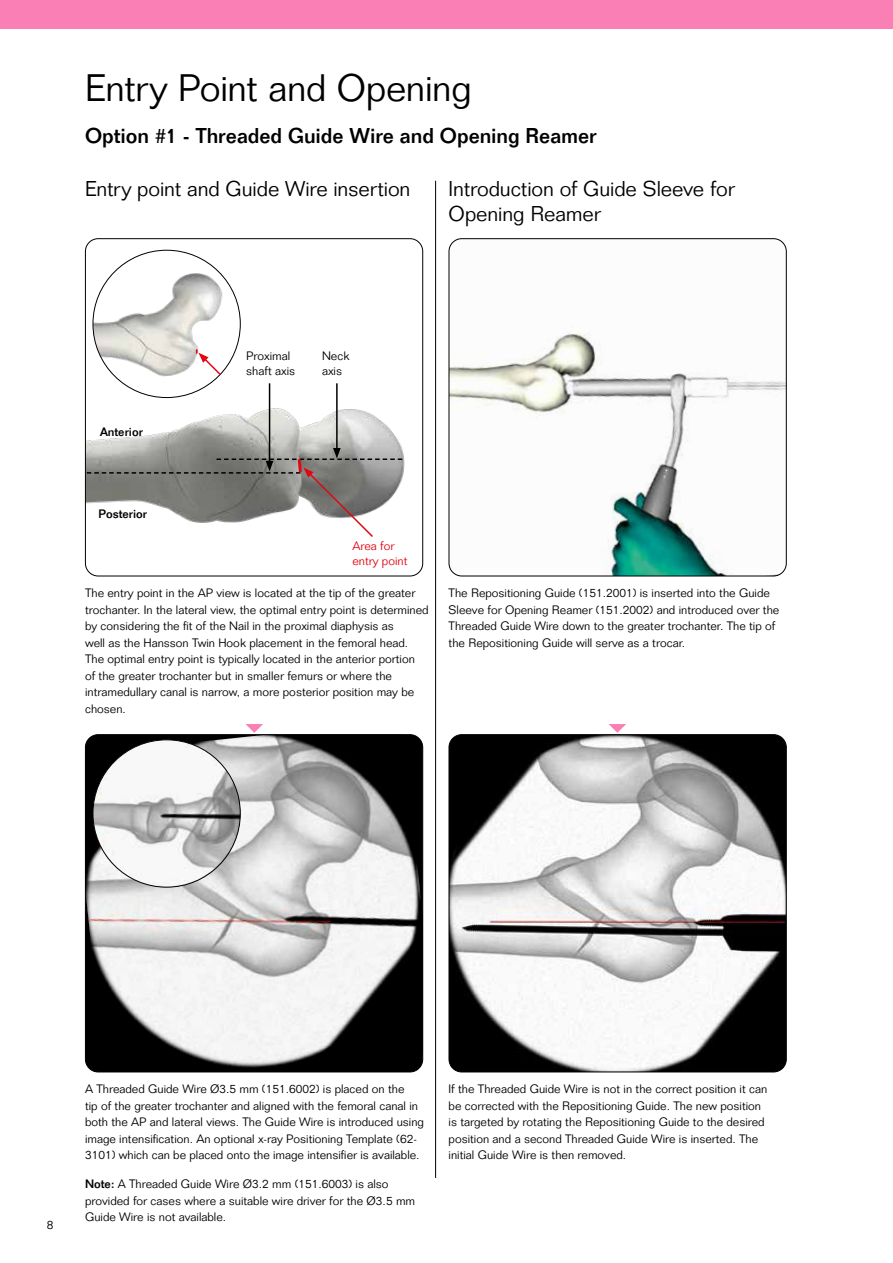
<style>
.page{position:relative;width:893px;height:1263px;background:#fff}
.page>*{position:absolute;margin:0;border:0;box-sizing:border-box;transform-origin:0 0}
.t1{font:300 37.5px "Folio Std";letter-spacing:-.01em;color:#000}
.t2{font:300 21px/25.2px "Folio Std";letter-spacing:-.005em;color:#000}
.t3{font:500 21px "Folio Std";letter-spacing:-.005em;color:#000}
.t4{font:300 12px/16.5px "Folio Std";color:#000}
.t5{font:300 12px/15px "Folio Std";color:#e30613}
.t6{font:500 12px "Folio Std";color:#000}
.s1{font-weight:500}
</style>
<div class="page">
<img style="left:85px;top:383px;width:338px;height:193px">
<div style="left:85px;top:238px;width:338px;height:338px;border:1px solid #000;border-radius:13px"></div>
<img style="left:85px;top:735px;width:338px;height:337px">
<div style="left:85px;top:734px;width:338px;height:338px;border:1px solid #000;border-radius:13px"></div>
<img style="left:449px;top:239px;width:337px;height:337px">
<div style="left:449px;top:238px;width:338px;height:338px;border:1px solid #000;border-radius:13px"></div>
<img style="left:449px;top:735px;width:337px;height:337px">
<div style="left:449px;top:734px;width:338px;height:338px;border:1px solid #000;border-radius:13px"></div>
<svg style="left:609px;top:724px;width:17px;height:9px"></svg>
<svg style="left:246px;top:724px;width:17px;height:9px"></svg>
<img style="left:93px;top:250px;width:147px;height:146px">
<hr style="left:336px;top:383px;width:2px;height:67px;background:#000">
<hr style="left:269px;top:383px;width:1px;height:80px;background:#000">
<svg style="left:87px;top:448px;width:315px;height:91px"></svg>
<svg style="left:196px;top:349px;width:26px;height:28px"></svg>
<img style="left:93px;top:740px;width:147px;height:147px;border-radius:74px">
<hr style="left:435px;top:181px;width:1px;height:997px;background:#000">
<div style="left:0;top:0;width:893px;height:28px;background:#f97fb5"></div>
<h1 class="t1" style="left:85px;top:66px;width:388px">Entry Point and Opening</h1>
<h2 class="t3" style="left:85px;top:123px;width:513px">Option #1 - Threaded Guide Wire and Opening Reamer</h2>
<h2 class="t2" style="left:85px;top:176px;width:327px">Entry point and Guide Wire insertion</h2>
<h2 class="t2" style="left:449px;top:176px;width:288px">Introduction of Guide Sleeve for<br>Opening Reamer</h2>
<p class="t6" style="left:100px;top:425px;width:44px">Anterior</p>
<p class="t4" style="left:246px;top:348px;width:50px;line-height:15px">Proximal shaft axis</p>
<p class="t4" style="left:322px;top:348px;width:29px;line-height:15px">Neck axis</p>
<p class="t6" style="left:99px;top:507px;width:50px">Posterior</p>
<p class="t5" style="left:352px;top:538px;width:57px">Area for entry point</p>
<p class="t4" style="left:85px;top:585px;width:345px">The entry point in the AP view is located at the tip of the greater trochanter. In the lateral view, the optimal entry point is determined by considering the fit of the Nail in the proximal diaphysis as<br>well as the Hansson Twin Hook placement in the femoral head.<br>The optimal entry point is typically located in the anterior portion<br>of the greater trochanter but in smaller femurs or where the intramedullary canal is narrow, a more posterior position may be chosen.</p>
<p class="t4" style="left:449px;top:585px;width:332px">The Repositioning Guide (151.2001) is inserted into the Guide Sleeve for Opening Reamer (151.2002) and introduced over the Threaded Guide Wire down to the greater trochanter. The tip of the Repositioning Guide will serve as a trocar.</p>
<p class="t4" style="left:47px;top:1217px;width:8px">8</p>
<p class="t4" style="left:85px;top:1081px;width:341px">A Threaded Guide Wire Ø3.5 mm (151.6002) is placed on the<br>tip of the greater trochanter and aligned with the femoral canal in both the AP and lateral views. The Guide Wire is introduced using image intensification. An optional x-ray Positioning Template (62- 3101) which can be placed onto the image intensifier is available.</p>
<p class="t4" style="left:85px;top:1176px;width:332px"><span class="s1">Note:</span> A Threaded Guide Wire Ø3.2 mm (151.6003) is also provided for cases where a suitable wire driver for the Ø3.5 mm<br>Guide Wire is not available.</p>
<p class="t4" style="left:449px;top:1081px;width:320px">If the Threaded Guide Wire is not in the correct position it can be corrected with the Repositioning Guide. The new position is targeted by rotating the Repositioning Guide to the desired position and a second Threaded Guide Wire is inserted. The initial Guide Wire is then removed.</p>
</div>
